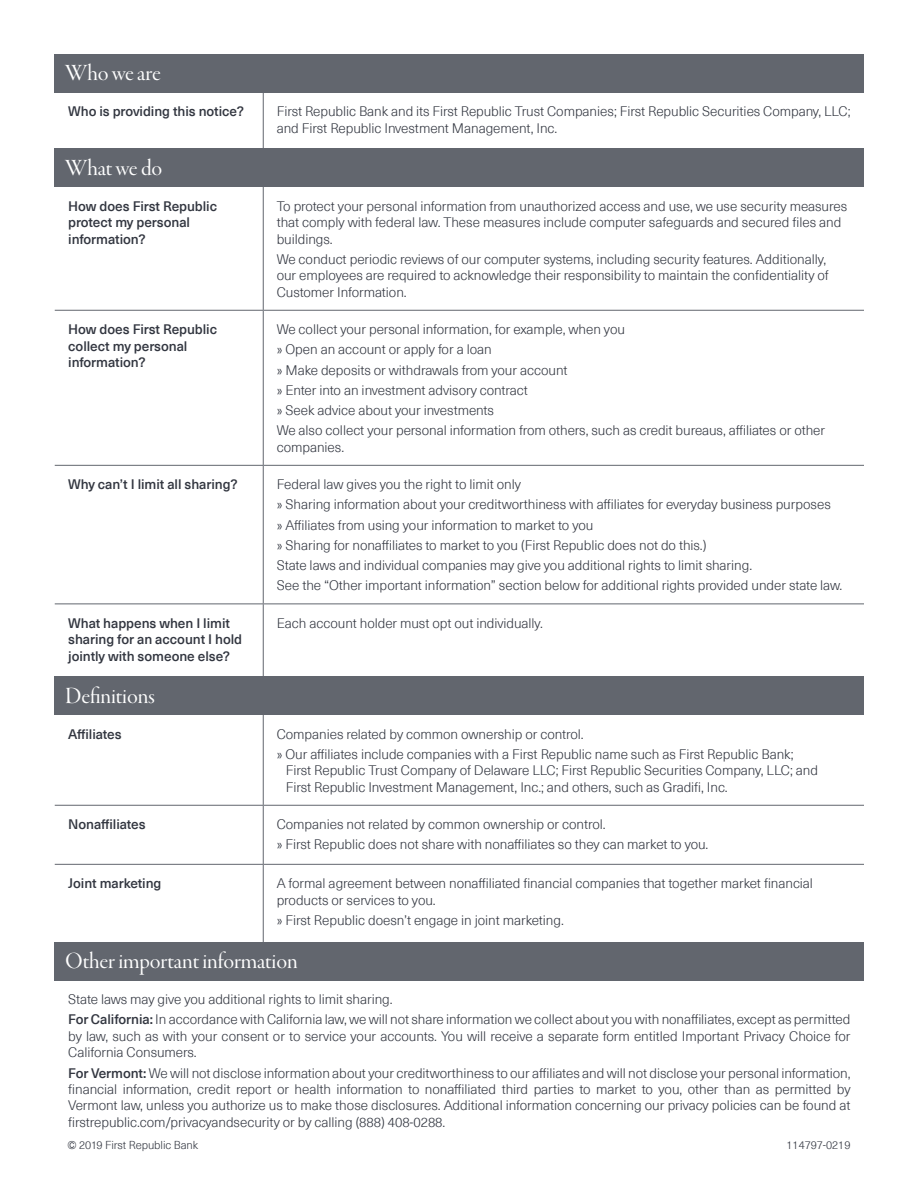
<style>
.page{position:relative;width:918px;height:1188px;background:#fff}
.page>*{position:absolute;margin:0;border:0;box-sizing:border-box;transform-origin:0 0}
.t1{font:24px "Garamond Premr Pro Disp";letter-spacing:-.005em;color:#fff}
.t2{font:300 13.5px/20.2px "Neue Haas Unica Pro";letter-spacing:-.005em;color:#323640}
.t3{font:500 13.5px/16.5px "Neue Haas Unica Pro";letter-spacing:-.005em;color:#323640}
.t4{font:300 11.25px "Neue Haas Unica Pro";letter-spacing:-.005em;color:#323640}
.s1{font-weight:500}
</style>
<div class="page">
<div style="left:55px;top:54px;width:809px;height:38px;background:#62666e"></div>
<hr style="left:263px;top:92px;width:1px;height:61px;background:#62666e">
<div style="left:55px;top:148px;width:809px;height:39px;background:#62666e"></div>
<hr style="left:263px;top:187px;width:1px;height:123px;background:#62666e">
<hr style="left:55px;top:310px;width:208px;height:1px;background:#62666e">
<hr style="left:263px;top:310px;width:601px;height:1px;background:#62666e">
<hr style="left:263px;top:311px;width:1px;height:154px;background:#62666e">
<hr style="left:55px;top:465px;width:208px;height:1px;background:#62666e">
<hr style="left:263px;top:465px;width:601px;height:1px;background:#62666e">
<hr style="left:263px;top:466px;width:1px;height:138px;background:#62666e">
<hr style="left:55px;top:604px;width:208px;height:1px;background:#62666e">
<hr style="left:263px;top:604px;width:601px;height:1px;background:#62666e">
<hr style="left:263px;top:604px;width:1px;height:80px;background:#62666e">
<div style="left:55px;top:676px;width:809px;height:39px;background:#62666e"></div>
<hr style="left:263px;top:715px;width:1px;height:90px;background:#62666e">
<hr style="left:55px;top:805px;width:208px;height:1px;background:#62666e">
<hr style="left:263px;top:805px;width:601px;height:1px;background:#62666e">
<hr style="left:263px;top:806px;width:1px;height:58px;background:#62666e">
<hr style="left:55px;top:864px;width:208px;height:1px;background:#62666e">
<hr style="left:263px;top:864px;width:601px;height:1px;background:#62666e">
<hr style="left:263px;top:865px;width:1px;height:86px;background:#62666e">
<div style="left:55px;top:942px;width:809px;height:38px;background:#62666e"></div>
<h2 class="t1" style="left:65px;top:60px;width:97px">Who we are</h2>
<h3 class="t3" style="left:68px;top:103px;width:177px">Who is providing this notice?</h3>
<p class="t2" style="left:277px;top:103px;width:575px;line-height:16.5px">First Republic Bank and its First Republic Trust Companies; First Republic Securities Company, LLC; and First Republic Investment Management, Inc.</p>
<h2 class="t1" style="left:65px;top:155px;width:99px">What we do</h2>
<h3 class="t3" style="left:68px;top:198px;width:150px">How does First Republic protect my personal information?</h3>
<p class="t2" style="left:277px;top:198px;width:572px;line-height:16.5px">To protect your personal information from unauthorized access and use, we use security measures that comply with federal law. These measures include computer safeguards and secured files and buildings.</p>
<p class="t2" style="left:277px;top:251px;width:554px;line-height:16.5px">We conduct periodic reviews of our computer systems, including security features. Additionally, our employees are required to acknowledge their responsibility to maintain the confidentiality of<br>Customer Information.</p>
<h3 class="t3" style="left:68px;top:321px;width:150px">How does First Republic collect my personal information?</h3>
<p class="t2" style="left:277px;top:319px;width:550px">We collect your personal information, for example, when you<br>» Open an account or apply for a loan<br>» Make deposits or withdrawals from your account<br>» Enter into an investment advisory contract<br>» Seek advice about your investments<br>We also collect your personal information from others, such as credit bureaus, affiliates or other</p>
<p class="t2" style="left:277px;top:437px;width:69px">companies.</p>
<h3 class="t3" style="left:68px;top:476px;width:171px">Why can’t I limit all sharing?</h3>
<p class="t2" style="left:277px;top:474px;width:567px">Federal law gives you the right to limit only<br>» Sharing information about your creditworthiness with affiliates for everyday business purposes<br>» Affiliates from using your information to market to you<br>» Sharing for nonaffiliates to market to you (First Republic does not do this.)<br>State laws and individual companies may give you additional rights to limit sharing.<br>See the “Other important information” section below for additional rights provided under state law.</p>
<h3 class="t3" style="left:68px;top:615px;width:175px">What happens when I limit sharing for an account I hold jointly with someone else?</h3>
<p class="t2" style="left:277px;top:613px;width:268px">Each account holder must opt out individually.</p>
<h2 class="t1" style="left:65px;top:683px;width:91px">Definitions</h2>
<h3 class="t3" style="left:68px;top:726px;width:55px">Affiliates</h3>
<p class="t2" style="left:277px;top:724px;width:519px">Companies related by common ownership or control.<br>» Our affiliates include companies with a First Republic name such as First Republic Bank;</p>
<p class="t2" style="left:286px;top:762px;width:534px;line-height:16.5px">First Republic Trust Company of Delaware LLC; First Republic Securities Company, LLC; and<br>First Republic Investment Management, Inc.; and others, such as Gradifi, Inc.</p>
<h3 class="t3" style="left:68px;top:816px;width:79px">Nonaffiliates</h3>
<p class="t2" style="left:277px;top:814px;width:433px">Companies not related by common ownership or control.<br>» First Republic does not share with nonaffiliates so they can market to you.</p>
<h3 class="t3" style="left:68px;top:875px;width:95px">Joint marketing</h3>
<p class="t2" style="left:277px;top:875px;width:538px;line-height:16.5px">A formal agreement between nonaffiliated financial companies that together market financial products or services to you.</p>
<p class="t2" style="left:277px;top:910px;width:289px">» First Republic doesn’t engage in joint marketing.</p>
<h2 class="t1" style="left:65px;top:948px;width:234px">Other important information</h2>
<p class="t2" style="left:68px;top:989px;width:784px">State laws may give you additional rights to limit sharing.<br><span class="s1">For California:</span> In accordance with California law, we will not share information we collect about you with nonaffiliates, except as permitted</p>
<p class="t2" style="left:68px;top:1028px;width:784px;line-height:16.5px">by law, such as with your consent or to service your accounts. You will receive a separate form entitled Important Privacy Choice for<br>California Consumers.</p>
<p class="t2" style="left:68px;top:1065px;width:784px;line-height:16.5px;text-align:justify"><span class="s1">For Vermont:</span> We will not disclose information about your creditworthiness to our affiliates and will not disclose your personal information, financial information, credit report or health information to nonaffiliated third parties to market to you, other than as permitted by Vermont law, unless you authorize us to make those disclosures. Additional information concerning our privacy policies can be found at firstrepublic.com/privacyandsecurity or by calling (888) 408-0288.</p>
<p class="t4" style="left:68px;top:1138px;width:132px">© 2019 First Republic Bank</p>
<p class="t4" style="left:787px;top:1138px;width:65px">114797-0219</p>
</div>
